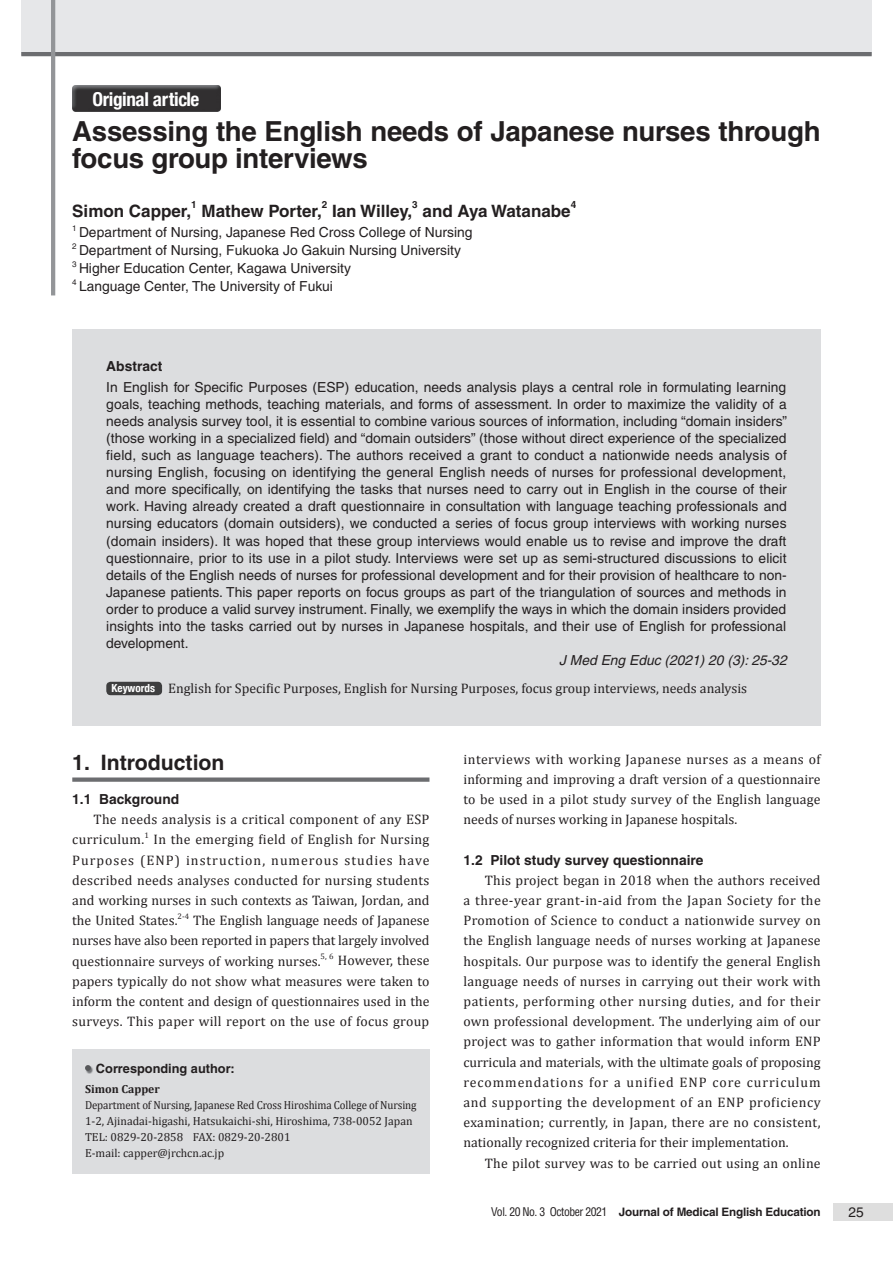
<style>
.page{position:relative;width:893px;height:1263px;background:#fff}
.page>*{position:absolute;margin:0;border:0;box-sizing:border-box;transform-origin:0 0}
.t1{font:700 27.6px/27.6px "Helvetica CE";letter-spacing:-.01em;color:#231f20}
.t2{font:700 21.3px "Helvetica CE";color:#231f20}
.t3{font:700 condensed 19.2px "Helvetica Neue";letter-spacing:-.02em;color:#fff}
.t4{font:700 16.95px "Helvetica CE";color:#231f20}
.t5{font:13.8px/17px "Helvetica CE";color:#231f20;text-align:justify}
.t6{font:13.8px/20.2px "Cambria";color:#231f20;text-align:justify}
.t7{font:13.8px/20.2px "Cambria";letter-spacing:.02em;color:#231f20}
.t8{font:700 13.8px "Helvetica CE";color:#231f20}
.t9{font:italic 13.8px "Helvetica CE";color:#231f20}
.t10{font:700 12.75px "Helvetica CE";color:#231f20}
.t11{font:11.7px/15.9px "Cambria";color:#231f20;scale:.93 1}
.t12{font:700 11.7px "Helvetica CE";letter-spacing:-.015em;color:#231f20}
.t13{font:700 11.7px "Cambria";color:#231f20}
.t14{font:700 9.9px "Helvetica CE";color:#231f20}
.t15{font:8.1px "Cambria";color:#231f20}
.t16{font:8.1px "Helvetica CE";color:#231f20}
.s1{font-family:"Helvetica Neue";font-weight:700;font-stretch:condensed;font-size:11.1px;color:#fff}
.s2{font-weight:400;font-stretch:condensed}
</style>
<div class="page">
<div style="left:21px;top:0;width:851px;height:55px;background:#e6e7e9"></div>
<hr style="left:21px;top:52px;width:851px;height:4px;background:#6c6d70">
<div style="left:833px;top:1203px;width:60px;height:17px;background:#dedede"></div>
<div style="left:72px;top:777px;width:357px;height:5px;background:#6c6d70"></div>
<img style="left:72px;top:85px;width:149px;height:27px">
<div style="left:72px;top:329px;width:749px;height:397px;background:#dcdddf"></div>
<div style="left:106px;top:682px;width:56px;height:13px;background:#3e3e3f;border-radius:4px"></div>
<hr style="left:51px;top:0;width:4px;height:295px;background:#939598">
<div style="left:72px;top:1050px;width:357px;height:124px;background:#dcdddf"></div>
<svg style="left:85px;top:1065px;width:8px;height:9px"></svg>
<h3 class="t3" style="left:93px;top:87px;width:108px">Original article</h3>
<h1 class="t1" style="left:72px;top:117px;width:750px">Assessing the English needs of Japanese nurses through focus group interviews</h1>
<p class="t4" style="left:72px;top:200px;width:121px">Simon Capper,</p>
<p class="t14" style="left:191px;top:199px;width:7px">1</p>
<p class="t4" style="left:202px;top:200px;width:122px">Mathew Porter,</p>
<p class="t14" style="left:322px;top:199px;width:7px">2</p>
<p class="t4" style="left:332px;top:200px;width:82px">Ian Willey,</p>
<p class="t14" style="left:412px;top:199px;width:7px">3</p>
<p class="t4" style="left:423px;top:200px;width:150px">and Aya Watanabe</p>
<p class="t14" style="left:571px;top:199px;width:7px">4</p>
<p class="t16" style="left:72px;top:223px;width:6px">1</p>
<p class="t5" style="left:79px;top:224px;width:395px">Department of Nursing, Japanese Red Cross College of Nursing</p>
<p class="t16" style="left:72px;top:241px;width:6px">2</p>
<p class="t5" style="left:79px;top:242px;width:383px">Department of Nursing, Fukuoka Jo Gakuin Nursing University</p>
<p class="t16" style="left:72px;top:259px;width:6px">3</p>
<p class="t5" style="left:79px;top:260px;width:273px">Higher Education Center, Kagawa University</p>
<p class="t16" style="left:72px;top:277px;width:6px">4</p>
<p class="t5" style="left:79px;top:278px;width:256px">Language Center, The University of Fukui</p>
<p class="t8" style="left:106px;top:358px;width:58px">Abstract</p>
<p class="t5" style="left:106px;top:379px;width:682px">In English for Specific Purposes (ESP) education, needs analysis plays a central role in formulating learning goals, teaching methods, teaching materials, and forms of assessment. In order to maximize the validity of a needs analysis survey tool, it is essential to combine various sources of information, including “domain insiders” (those working in a specialized field) and “domain outsiders” (those without direct experience of the specialized field, such as language teachers). The authors received a grant to conduct a nationwide needs analysis of nursing English, focusing on identifying the general English needs of nurses for professional development, and more specifically, on identifying the tasks that nurses need to carry out in English in the course of their work. Having already created a draft questionnaire in consultation with language teaching professionals and nursing educators (domain outsiders), we conducted a series of focus group interviews with working nurses (domain insiders). It was hoped that these group interviews would enable us to revise and improve the draft questionnaire, prior to its use in a pilot study. Interviews were set up as semi-structured discussions to elicit details of the English needs of nurses for professional development and for their provision of healthcare to non-Japanese patients. This paper reports on focus groups as part of the triangulation of sources and methods in order to produce a valid survey instrument. Finally, we exemplify the ways in which the domain insiders provided insights into the tasks carried out by nurses in Japanese hospitals, and their use of English for professional development.</p>
<p class="t9" style="left:559px;top:652px;width:229px">J Med Eng Educ (2021) 20 (3): 25-32</p>
<p class="t6" style="left:112px;top:678px;width:637px"><span class="s1">Keywords</span> English for Specific Purposes, English for Nursing Purposes, focus group interviews, needs analysis</p>
<h2 class="t2" style="left:72px;top:750px;width:154px">1. Introduction</h2>
<p class="t8" style="left:72px;top:791px;width:108px">1.1 Background</p>
<p class="t7" style="left:72px;top:809px;width:359px;text-indent:21px">The needs analysis is a critical component of any ESP curriculum.</p>
<p class="t15" style="left:145px;top:830px;width:6px">1</p>
<p class="t6" style="left:72px;top:829px;width:359px;text-indent:81px">In the emerging field of English for Nursing Purposes (ENP) instruction, numerous studies have described needs analyses conducted for nursing students and working nurses in such contexts as Taiwan, Jordan, and the United States.</p>
<p class="t15" style="left:178px;top:911px;width:13px">2-4</p>
<p class="t6" style="left:72px;top:910px;width:359px;text-indent:121px">The English language needs of Japanese nurses have also been reported in papers that largely involved questionnaire surveys of working nurses.</p>
<p class="t15" style="left:321px;top:951px;width:15px">5, 6</p>
<p class="t6" style="left:72px;top:950px;width:359px;text-indent:265px">However, these papers typically do not show what measures were taken to inform the content and design of questionnaires used in the surveys. This paper will report on the use of focus group</p>
<p class="t10" style="left:96px;top:1061px;width:140px">Corresponding author:</p>
<p class="t13" style="left:85px;top:1082px;width:76px">Simon Capper</p>
<p class="t11" style="left:85px;top:1097px;width:358px">Department of Nursing, Japanese Red Cross Hiroshima College of Nursing 1-2, Ajinadai-higashi, Hatsukaichi-shi, Hiroshima, 738-0052 Japan TEL: 0829-20-2858 FAX: 0829-20-2801<br>E-mail: capper@jrchcn.ac.jp</p>
<p class="t6" style="left:463px;top:749px;width:359px">interviews with working Japanese nurses as a means of informing and improving a draft version of a questionnaire to be used in a pilot study survey of the English language needs of nurses working in Japanese hospitals.</p>
<p class="t8" style="left:463px;top:852px;width:242px">1.2 Pilot study survey questionnaire</p>
<p class="t6" style="left:463px;top:870px;width:359px;text-indent:21px">This project began in 2018 when the authors received a three-year grant-in-aid from the Japan Society for the Promotion of Science to conduct a nationwide survey on the English language needs of nurses working at Japanese hospitals. Our purpose was to identify the general English language needs of nurses in carrying out their work with patients, performing other nursing duties, and for their own professional development. The underlying aim of our project was to gather information that would inform ENP curricula and materials, with the ultimate goals of proposing recommendations for a unified ENP core curriculum and supporting the development of an ENP proficiency examination; currently, in Japan, there are no consistent, nationally recognized criteria for their implementation.</p>
<p class="t6" style="left:485px;top:1153px;width:337px">The pilot survey was to be carried out using an online</p>
<p class="t12" style="left:491px;top:1205px;width:331px"><span class="s2">Vol. 20 No. 3 October 2021</span> Journal of Medical English Education</p>
<p class="t5" style="left:848px;top:1203px;width:17px">25</p>
</div>
